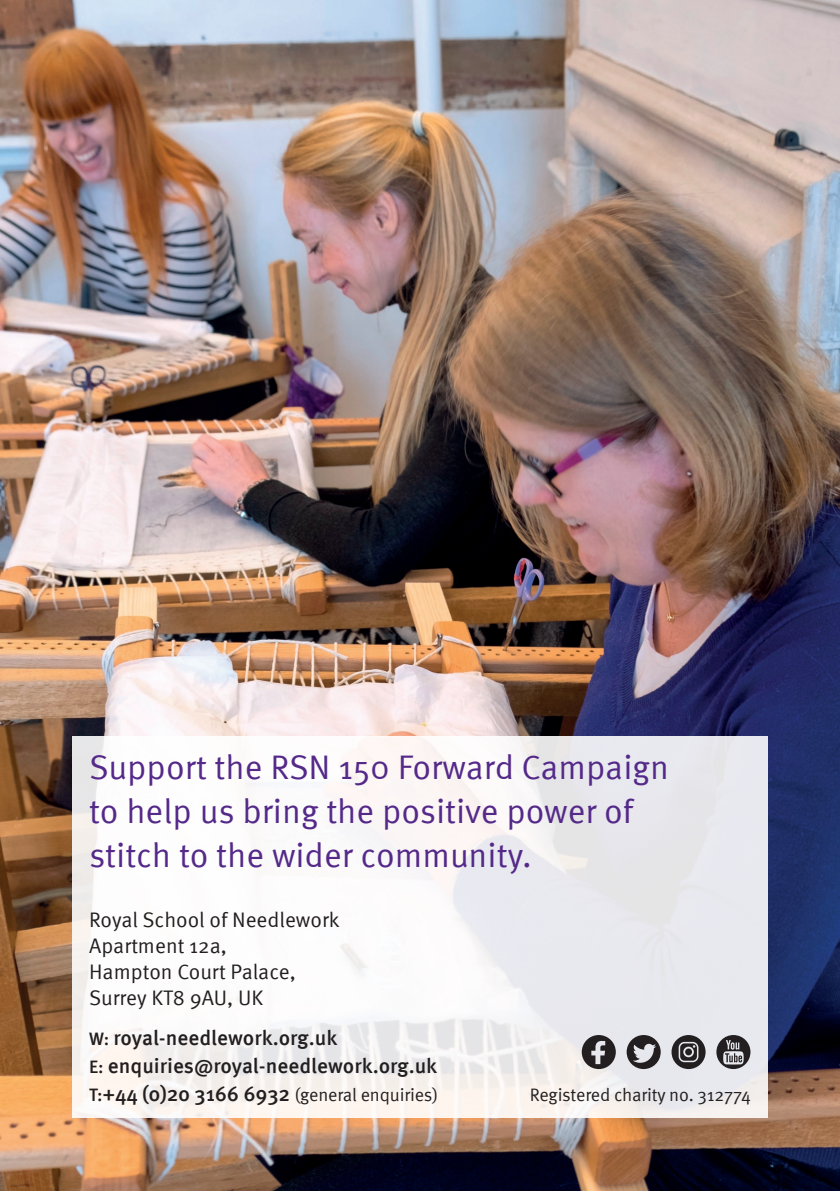
<style>
.page{position:relative;width:840px;height:1191px;background:#fff}
.page>*{position:absolute;margin:0;border:0;box-sizing:border-box;transform-origin:0 0}
.t1{font:34px/44px "Meta Pro";color:#542989}
.t2{font:21px/26px "Meta Pro";color:#231f20}
.t3{font:500 21px/28px "Meta Pro";color:#231f20}
.t4{font:18px "Meta Pro";letter-spacing:-.01em;color:#231f20}
.s1{font-size:18px}
.s2{font-weight:500}
.s3{font-weight:500;font-size:21px}
</style>
<div class="page">
<img style="left:0;top:0;width:839px;height:1191px">
<svg style="left:72px;top:736px;width:695px;height:381px"></svg>
<svg style="left:716px;top:1035px;width:34px;height:34px"></svg>
<svg style="left:581px;top:1035px;width:34px;height:34px"></svg>
<svg style="left:671px;top:1035px;width:34px;height:34px"></svg>
<svg style="left:626px;top:1035px;width:34px;height:34px"></svg>
<p class="t1" style="left:89px;top:743px;width:581px">Support the RSN 150 Forward Campaign to help us bring the positive power of stitch to the wider community.</p>
<p class="t2" style="left:89px;top:905px;width:252px">Royal School of Needlework<br>Apartment 12a,<br>Hampton Court Palace,<br>Surrey KT8 9AU, UK</p>
<p class="t3" style="left:89px;top:1022px;width:349px"><span class="s1">W:</span> royal-needlework.org.uk<br><span class="s1">E:</span> enquiries@royal-needlework.org.uk</p>
<p class="t4" style="left:89px;top:1080px;width:350px"><span class="s2">T:</span><span class="s3">+44 (0)20 3166 6932</span> (general enquiries)</p>
<p class="t4" style="left:529px;top:1080px;width:222px">Registered charity no. 312774</p>
</div>
